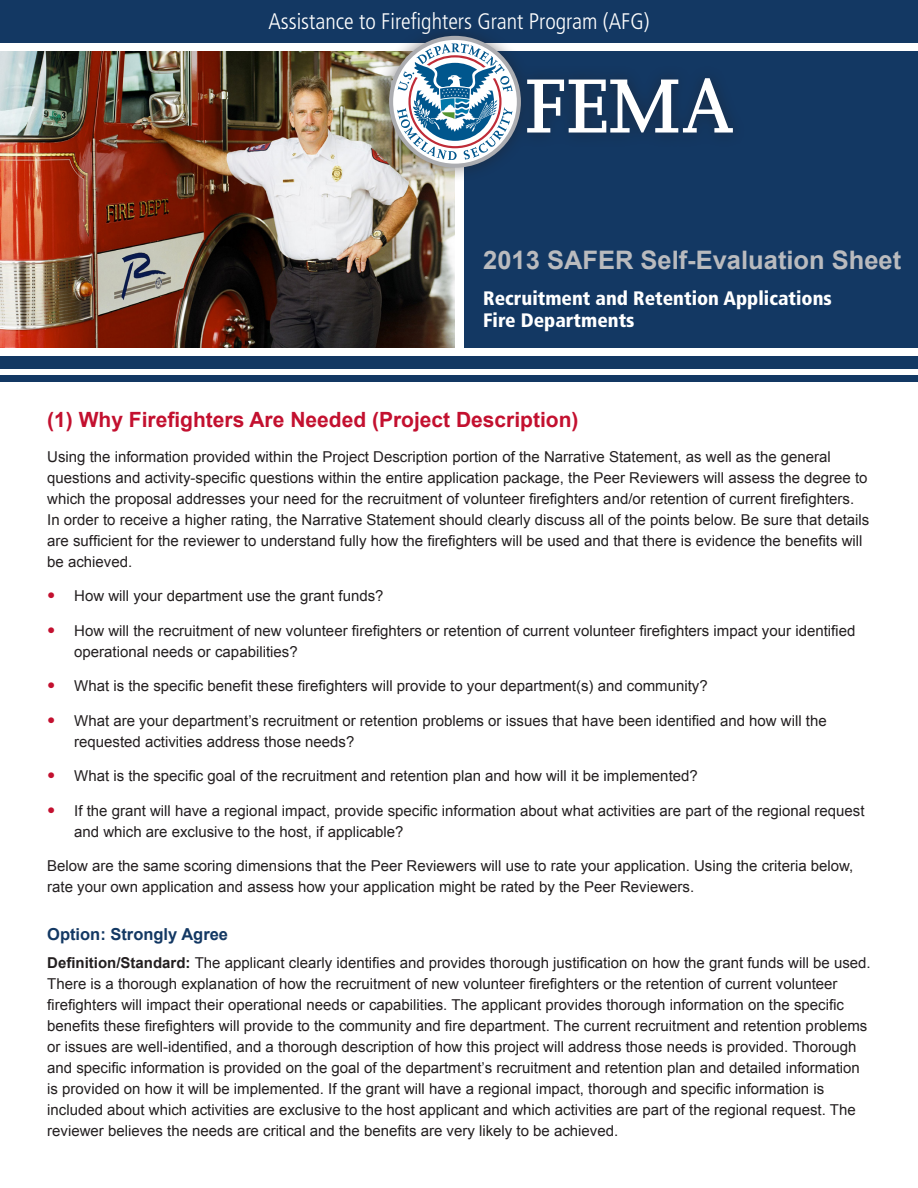
<style>
.page{position:relative;width:918px;height:1188px;background:#fff}
.page>*{position:absolute;margin:0;border:0;box-sizing:border-box;transform-origin:0 0}
.t1{font:700 25.5px "Arial";color:#babbbe}
.t2{font:300 condensed 22.5px "Frutiger LT Std";color:#fff}
.t3{font:700 21px "Arial";color:#c3102f}
.t4{font:900 condensed 19.5px/22.5px "Frutiger LT Std";color:#fff}
.t5{font:700 16.5px "Arial";color:#133863}
.t6{font:15px/21px "Arial";color:#231f20}
.s1{font-family:"Frutiger LT Std";font-stretch:condensed;font-size:16.5px;color:#c3102f}
.s2{font-weight:700}
</style>
<div class="page">
<div style="left:465px;top:51px;width:453px;height:297px;background:#133863"></div>
<img style="left:0;top:51px;width:455px;height:297px">
<div style="left:0;top:0;width:918px;height:43px;background:#133863"></div>
<div style="left:374px;top:21px;width:373px;height:162px;background:#231f20;opacity:.5"></div>
<svg style="left:389px;top:36px;width:132px;height:132px"></svg>
<svg style="left:527px;top:78px;width:206px;height:55px"></svg>
<div style="left:0;top:375px;width:918px;height:6px;background:#133863"></div>
<div style="left:0;top:356px;width:918px;height:12px;background:#133863"></div>
<h2 class="t2" style="left:268px;top:9px;width:383px">Assistance to Firefighters Grant Program (AFG)</h2>
<h1 class="t1" style="left:483px;top:243px;width:420px">2013 SAFER Self-Evaluation Sheet</h1>
<h3 class="t4" style="left:483px;top:286px;width:350px">Recruitment and Retention Applications<br>Fire Departments</h3>
<p class="t3" style="left:47px;top:406px;width:533px">(1) Why Firefighters Are Needed (Project Description)</p>
<p class="t6" style="left:47px;top:446px;width:824px">Using the information provided within the Project Description portion of the Narrative Statement, as well as the general questions and activity-specific questions within the entire application package, the Peer Reviewers will assess the degree to which the proposal addresses your need for the recruitment of volunteer firefighters and/or retention of current firefighters.<br>In order to receive a higher rating, the Narrative Statement should clearly discuss all of the points below. Be sure that details are sufficient for the reviewer to understand fully how the firefighters will be used and that there is evidence the benefits will be achieved.</p>
<p class="t6" style="left:47px;top:585px;width:338px"><span class="s1">•</span> How will your department use the grant funds?</p>
<p class="t6" style="left:74px;top:620px;width:783px;text-indent:-27px"><span class="s1">•</span> How will the recruitment of new volunteer firefighters or retention of current volunteer firefighters impact your identified operational needs or capabilities?</p>
<p class="t6" style="left:47px;top:675px;width:662px"><span class="s1">•</span> What is the specific benefit these firefighters will provide to your department(s) and community?</p>
<p class="t6" style="left:74px;top:710px;width:754px;text-indent:-27px"><span class="s1">•</span> What are your department’s recruitment or retention problems or issues that have been identified and how will the requested activities address those needs?</p>
<p class="t6" style="left:47px;top:765px;width:652px"><span class="s1">•</span> What is the specific goal of the recruitment and retention plan and how will it be implemented?</p>
<p class="t6" style="left:74px;top:800px;width:792px;text-indent:-27px"><span class="s1">•</span> If the grant will have a regional impact, provide specific information about what activities are part of the regional request and which are exclusive to the host, if applicable?</p>
<p class="t6" style="left:47px;top:855px;width:808px">Below are the same scoring dimensions that the Peer Reviewers will use to rate your application. Using the criteria below, rate your own application and assess how your application might be rated by the Peer Reviewers.</p>
<p class="t5" style="left:47px;top:923px;width:182px">Option: Strongly Agree</p>
<p class="t6" style="left:47px;top:952px;width:825px"><span class="s2">Definition/Standard:</span> The applicant clearly identifies and provides thorough justification on how the grant funds will be used.<br>There is a thorough explanation of how the recruitment of new volunteer firefighters or the retention of current volunteer firefighters will impact their operational needs or capabilities. The applicant provides thorough information on the specific benefits these firefighters will provide to the community and fire department. The current recruitment and retention problems or issues are well-identified, and a thorough description of how this project will address those needs is provided. Thorough and specific information is provided on the goal of the department’s recruitment and retention plan and detailed information is provided on how it will be implemented. If the grant will have a regional impact, thorough and specific information is included about which activities are exclusive to the host applicant and which activities are part of the regional request. The reviewer believes the needs are critical and the benefits are very likely to be achieved.</p>
</div>
